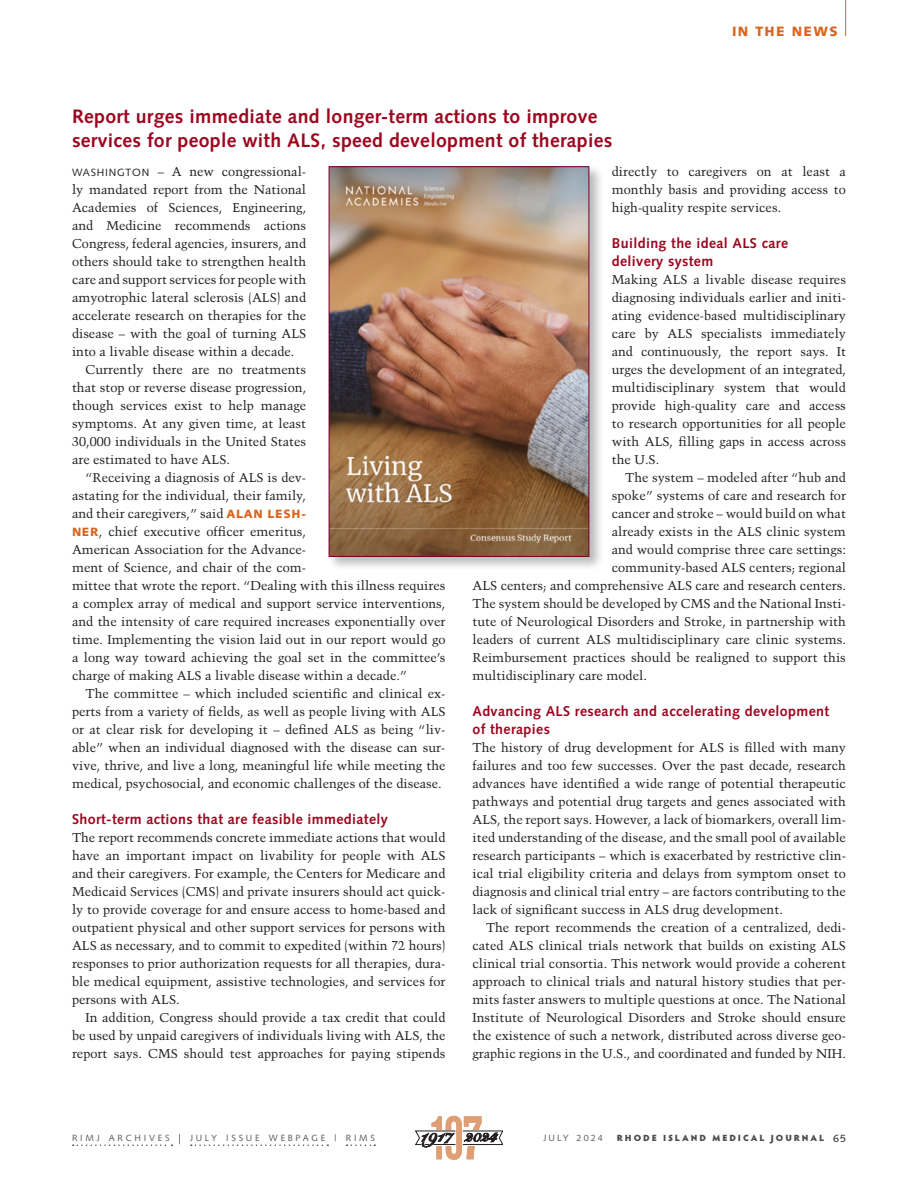
<style>
.page{position:relative;width:918px;height:1188px;background:#fff}
.page>*{position:absolute;margin:0;border:0;box-sizing:border-box;transform-origin:0 0}
.News_Headline_red{font:700 19.5px/24px "Syntax";letter-spacing:.015em;color:#9d061f}
.People_subhead{font:700 14.25px/18px "Syntax";letter-spacing:.025em;color:#9d061f}
.t1{font:900 13.65px "Snell Roundhand";color:#231f20}
.dept_orange{font:900 13.5px "Syntax";letter-spacing:.1em;color:#dc641c}
.People_text__8_5_12{font:12.75px/18px "Trump Mediaeval";color:#231f20;text-align:justify}
.People_text_1st_line{font:12.75px/18px "Trump Mediaeval";color:#231f20;text-align:justify}
.t2{font:9px "Syntax";letter-spacing:.305em;color:#57585a}
.t3{font:900 9px "Hypatia Sans Pro";letter-spacing:.215em;color:#4b4c4d}
.t4{font:9px "Syntax";letter-spacing:.235em;color:#57585a}
.s1{font-family:"Syntax";font-size:10.5px}
.s2{font-family:"Syntax";font-weight:900;font-size:12px;color:#dc641c}
.s3{font-size:13.5px;color:#231f20}
.s4{font-family:"Syntax";font-weight:400;font-size:10.5px;color:#231f20}
</style>
<div class="page">
<svg style="left:415px;top:1116px;width:88px;height:44px"></svg>
<hr style="left:845px;top:0;width:1px;height:36px;background:#dc641c">
<div style="left:327px;top:164px;width:277px;height:408px;background:#231f20;opacity:.3"></div>
<img style="left:331px;top:168px;width:256px;height:387px">
<div style="left:329px;top:166px;width:260px;height:391px;border:1px solid #750130"></div>
<svg style="left:73px;top:1144px;width:99px;height:2px"></svg>
<svg style="left:191px;top:1144px;width:137px;height:2px"></svg>
<svg style="left:347px;top:1144px;width:28px;height:2px"></svg>
<p class="dept_orange" style="left:732px;top:23px;width:107px">IN THE NEWS</p>
<p class="News_Headline_red" style="left:72px;top:104px;width:542px">Report urges immediate and longer-term actions to improve services for people with ALS, speed development of therapies</p>
<p class="People_text_1st_line" style="left:72px;top:163px;width:236px"><span class="s1">WASHINGTON</span> – A new congressional&shy;ly mandated report from the National Academies of Sciences, Engineering, and Medicine recommends actions Congress, federal agencies, insurers, and others should take to strengthen health care and support services for people with amyotrophic lateral sclerosis (ALS) and accelerate research on therapies for the disease – with the goal of turning ALS into a livable disease within a decade.</p>
<p class="People_text__8_5_12" style="left:72px;top:361px;width:236px;text-indent:14px">Currently there are no treatments that stop or reverse disease progression, though services exist to help manage symptoms. At any given time, at least 30,000 individuals in the United States are estimated to have ALS.</p>
<p class="People_text__8_5_12" style="left:72px;top:469px;width:375px;text-align:left;text-indent:14px">“Receiving a diagnosis of ALS is dev-<br>astating for the individual, their family,<br>and their caregivers,” said <span class="s2">ALAN LESH-<br>NER</span>, chief executive officer emeritus,<br>American Association for the Advance-<br>ment of Science, and chair of the com-<br>mittee that wrote the report. “Dealing with this illness requires a complex array of medical and support service interventions, and the intensity of care required increases exponentially over time. Implementing the vision laid out in our report would go a long way toward achieving the goal set in the committee’s charge of making ALS a livable disease within a decade.”</p>
<p class="People_text__8_5_12" style="left:72px;top:685px;width:375px;text-indent:14px">The committee – which included scientific and clinical ex&shy;perts from a variety of fields, as well as people living with ALS or at clear risk for developing it – defined ALS as being “liv&shy;able” when an individual diagnosed with the disease can sur&shy;vive, thrive, and live a long, meaningful life while meeting the medical, psychosocial, and economic challenges of the disease.</p>
<p class="People_subhead" style="left:72px;top:811px;width:317px">Short-term actions that are feasible immediately</p>
<p class="People_text_1st_line" style="left:72px;top:829px;width:375px">The report recommends concrete immediate actions that would have an important impact on livability for people with ALS and their caregivers. For example, the Centers for Medicare and Medicaid Services (CMS) and private insurers should act quick&shy;ly to provide coverage for and ensure access to home-based and outpatient physical and other support services for persons with ALS as necessary, and to commit to expedited (within 72 hours) responses to prior authorization requests for all therapies, dura&shy;ble medical equipment, assistive technologies, and services for persons with ALS.</p>
<p class="People_text__8_5_12" style="left:72px;top:1009px;width:375px;text-indent:14px">In addition, Congress should provide a tax credit that could be used by unpaid caregivers of individuals living with ALS, the report says. CMS should test approaches for paying stipends</p>
<p class="People_text__8_5_12" style="left:612px;top:163px;width:236px">directly to caregivers on at least a monthly basis and providing access to high-quality respite services.</p>
<p class="People_subhead" style="left:612px;top:235px;width:178px">Building the ideal ALS care delivery system</p>
<p class="People_text_1st_line" style="left:612px;top:271px;width:236px">Making ALS a livable disease requires diagnosing individuals earlier and initi&shy;ating evidence-based multidisciplinary care by ALS specialists immediately and continuously, the report says. It urges the development of an integrated, multidisciplinary system that would provide high-quality care and access to research opportunities for all people with ALS, filling gaps in access across the U.S.</p>
<p class="People_text__8_5_12" style="left:625px;top:469px;width:222px">The system – modeled after “hub and</p>
<p class="People_text__8_5_12" style="left:612px;top:487px;width:236px">spoke” systems of care and research for</p>
<p class="People_text__8_5_12" style="left:612px;top:505px;width:236px">cancer and stroke – would build on what</p>
<p class="People_text__8_5_12" style="left:612px;top:523px;width:236px">already exists in the ALS clinic system</p>
<p class="People_text__8_5_12" style="left:612px;top:541px;width:236px">and would comprise three care settings:</p>
<p class="People_text__8_5_12" style="left:612px;top:559px;width:236px">community-based ALS centers; regional</p>
<p class="People_text__8_5_12" style="left:472px;top:577px;width:375px">ALS centers; and comprehensive ALS care and research centers.</p>
<p class="People_text__8_5_12" style="left:472px;top:595px;width:375px">The system should be developed by CMS and the National Insti-</p>
<p class="People_text__8_5_12" style="left:472px;top:613px;width:375px">tute of Neurological Disorders and Stroke, in partnership with</p>
<p class="People_text__8_5_12" style="left:472px;top:631px;width:375px">leaders of current ALS multidisciplinary care clinic systems.</p>
<p class="People_text__8_5_12" style="left:472px;top:649px;width:375px">Reimbursement practices should be realigned to support this</p>
<p class="People_text__8_5_12" style="left:472px;top:667px;width:176px">multidisciplinary care model.</p>
<p class="People_subhead" style="left:472px;top:703px;width:358px">Advancing ALS research and accelerating development of therapies</p>
<p class="People_text_1st_line" style="left:472px;top:739px;width:375px">The history of drug development for ALS is filled with many failures and too few successes. Over the past decade, research advances have identified a wide range of potential therapeutic pathways and potential drug targets and genes associated with ALS, the report says. However, a lack of biomarkers, overall lim&shy;ited understanding of the disease, and the small pool of available research participants – which is exacerbated by restrictive clin&shy;ical trial eligibility criteria and delays from symptom onset to diagnosis and clinical trial entry – are factors contributing to the lack of significant success in ALS drug development.</p>
<p class="People_text__8_5_12" style="left:472px;top:919px;width:375px;text-indent:14px">The report recommends the creation of a centralized, dedi&shy;cated ALS clinical trials network that builds on existing ALS clinical trial consortia. This network would provide a coherent approach to clinical trials and natural history studies that per&shy;mits faster answers to multiple questions at once. The National Institute of Neurological Disorders and Stroke should ensure the existence of such a network, distributed across diverse geo&shy;graphic regions in the U.S., and coordinated and funded by NIH.</p>
<p class="t1" style="left:489px;top:1129px;width:9px">4</p>
<p class="t2" style="left:72px;top:1132px;width:305px">RIMJ ARCHIVES <span class="s3">|</span> JULY ISSUE WEBPAGE | RIMS</p>
<p class="t4" style="left:544px;top:1132px;width:61px">JULY 2024</p>
<p class="t3" style="left:617px;top:1131px;width:231px">RHODE ISLAND MEDICAL JOURNAL <span class="s4">65</span></p>
</div>
